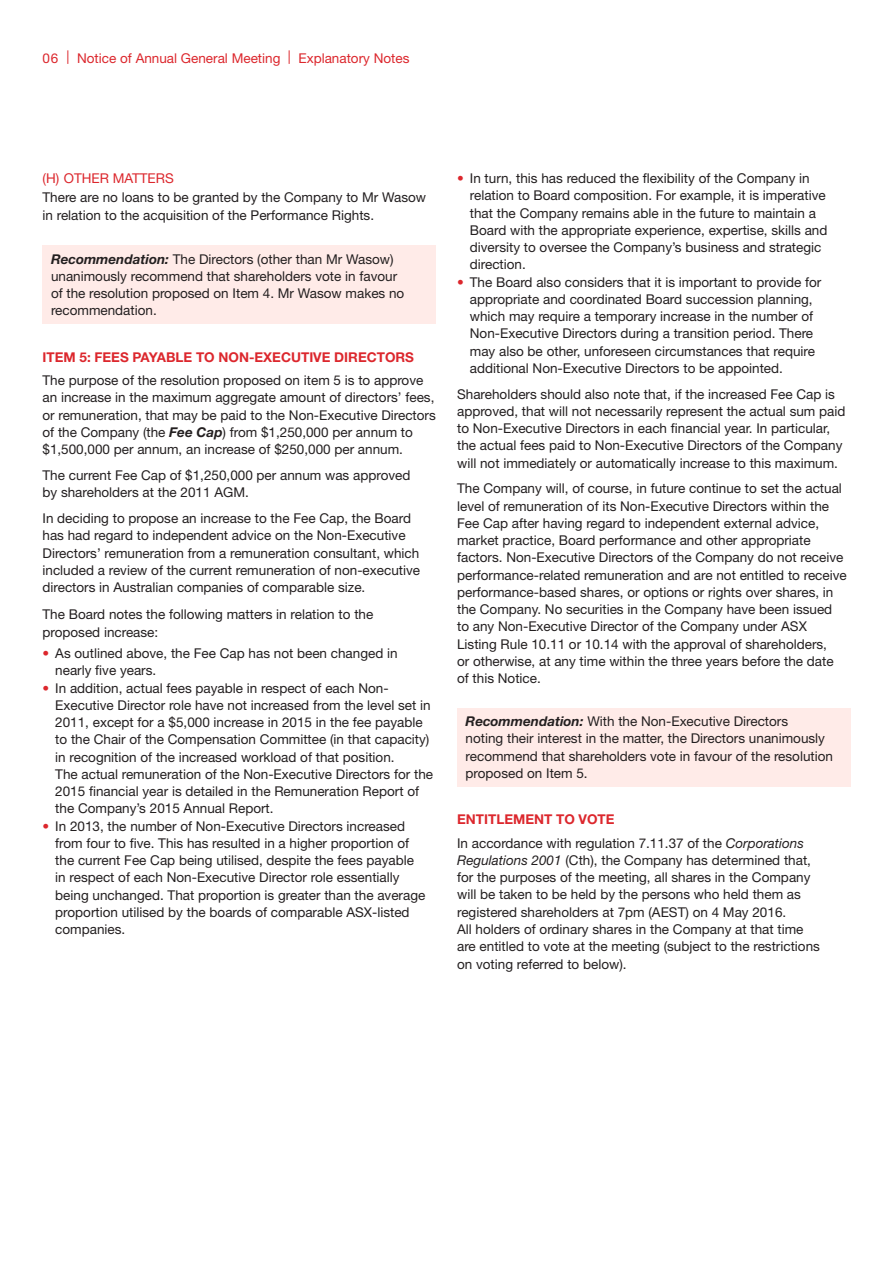
<style>
.page{position:relative;width:893px;height:1263px;background:#fff}
.page>*{position:absolute;margin:0;border:0;box-sizing:border-box;transform-origin:0 0}
.ALU_AR_Body_Copy{font:13.5px/17.2px "Helvetica Neue LT Std";color:#231f20}
.ALU_AR_Body_Copy_Bef{font:13.5px/18px "Helvetica Neue LT Std";color:#231f20}
.ALU_AR_Sub_Head_Lvl{font:13.5px "Helvetica Neue LT Std";color:#dc272d}
.ALU_AR_Sub_Head_Lvl-2{font:700 13.5px "Helvetica Neue LT Std";color:#dc272d}
.s1{font-weight:700;font-style:italic}
.s2{color:#dc272d}
.s3{font-style:italic}
</style>
<div class="page">
<div style="left:43px;top:245px;width:393px;height:79px;background:#ffebe8"></div>
<div style="left:457px;top:708px;width:393px;height:78px;background:#ffebe8"></div>
<p class="ALU_AR_Sub_Head_Lvl" style="left:43px;top:50px;width:368px">06 | Notice of Annual General Meeting | Explanatory Notes</p>
<p class="ALU_AR_Sub_Head_Lvl" style="left:43px;top:170px;width:133px">(H) OTHER MATTERS</p>
<p class="ALU_AR_Body_Copy" style="left:43px;top:189px;width:385px">There are no loans to be granted by the Company to Mr Wasow in relation to the acquisition of the Performance Rights.</p>
<p class="ALU_AR_Body_Copy" style="left:51px;top:250px;width:355px"><span class="s1">Recommendation:</span> The Directors (other than Mr Wasow) unanimously recommend that shareholders vote in favour of the resolution proposed on Item 4. Mr Wasow makes no recommendation.</p>
<p class="ALU_AR_Sub_Head_Lvl-2" style="left:43px;top:348px;width:373px">ITEM 5: FEES PAYABLE TO NON-EXECUTIVE DIRECTORS</p>
<p class="ALU_AR_Body_Copy" style="left:43px;top:372px;width:395px">The purpose of the resolution proposed on item 5 is to approve an increase in the maximum aggregate amount of directors’ fees, or remuneration, that may be paid to the Non-Executive Directors of the Company (the <span class="s1">Fee Cap</span>) from $1,250,000 per annum to $1,500,000 per annum, an increase of $250,000 per annum.</p>
<p class="ALU_AR_Body_Copy" style="left:43px;top:466px;width:369px">The current Fee Cap of $1,250,000 per annum was approved by shareholders at the 2011 AGM.</p>
<p class="ALU_AR_Body_Copy" style="left:43px;top:509px;width:379px">In deciding to propose an increase to the Fee Cap, the Board has had regard to independent advice on the Non-Executive Directors’ remuneration from a remuneration consultant, which included a review of the current remuneration of non-executive directors in Australian companies of comparable size.</p>
<p class="ALU_AR_Body_Copy_Bef" style="left:43px;top:604px;width:332px">The Board notes the following matters in relation to the proposed increase:</p>
<p class="ALU_AR_Body_Copy" style="left:55px;top:644px;width:344px;text-indent:-13px"><span class="s2">•</span> As outlined above, the Fee Cap has not been changed in nearly five years.</p>
<p class="ALU_AR_Body_Copy" style="left:55px;top:679px;width:379px;text-indent:-13px"><span class="s2">•</span> In addition, actual fees payable in respect of each Non-Executive Director role have not increased from the level set in 2011, except for a $5,000 increase in 2015 in the fee payable to the Chair of the Compensation Committee (in that capacity) in recognition of the increased workload of that position.<br>The actual remuneration of the Non-Executive Directors for the 2015 financial year is detailed in the Remuneration Report of the Company’s 2015 Annual Report.</p>
<p class="ALU_AR_Body_Copy" style="left:55px;top:817px;width:372px;text-indent:-13px"><span class="s2">•</span> In 2013, the number of Non-Executive Directors increased from four to five. This has resulted in a higher proportion of the current Fee Cap being utilised, despite the fees payable in respect of each Non-Executive Director role essentially being unchanged. That proportion is greater than the average proportion utilised by the boards of comparable ASX-listed companies.</p>
<p class="ALU_AR_Body_Copy" style="left:470px;top:169px;width:359px;text-indent:-13px"><span class="s2">•</span> In turn, this has reduced the flexibility of the Company in relation to Board composition. For example, it is imperative that the Company remains able in the future to maintain a Board with the appropriate experience, expertise, skills and diversity to oversee the Company’s business and strategic direction.</p>
<p class="ALU_AR_Body_Copy" style="left:470px;top:273px;width:353px;text-indent:-13px"><span class="s2">•</span> The Board also considers that it is important to provide for appropriate and coordinated Board succession planning, which may require a temporary increase in the number of Non-Executive Directors during a transition period. There may also be other, unforeseen circumstances that require additional Non-Executive Directors to be appointed.</p>
<p class="ALU_AR_Body_Copy" style="left:457px;top:385px;width:390px">Shareholders should also note that, if the increased Fee Cap is approved, that will not necessarily represent the actual sum paid to Non-Executive Directors in each financial year. In particular, the actual fees paid to Non-Executive Directors of the Company will not immediately or automatically increase to this maximum.</p>
<p class="ALU_AR_Body_Copy" style="left:457px;top:480px;width:391px">The Company will, of course, in future continue to set the actual level of remuneration of its Non-Executive Directors within the Fee Cap after having regard to independent external advice, market practice, Board performance and other appropriate factors. Non-Executive Directors of the Company do not receive performance‑related remuneration and are not entitled to receive performance‑based shares, or options or rights over shares, in the Company. No securities in the Company have been issued to any Non-Executive Director of the Company under ASX Listing Rule 10.11 or 10.14 with the approval of shareholders,<br>or otherwise, at any time within the three years before the date of this Notice.</p>
<p class="ALU_AR_Body_Copy" style="left:466px;top:712px;width:369px"><span class="s1">Recommendation:</span> With the Non-Executive Directors<br>noting their interest in the matter, the Directors unanimously recommend that shareholders vote in favour of the resolution proposed on Item 5.</p>
<p class="ALU_AR_Sub_Head_Lvl-2" style="left:457px;top:811px;width:159px">ENTITLEMENT TO VOTE</p>
<p class="ALU_AR_Body_Copy" style="left:457px;top:834px;width:364px">In accordance with regulation 7.11.37 of the <span class="s3">Corporations Regulations 2001</span> (Cth), the Company has determined that, for the purposes of the meeting, all shares in the Company will be taken to be held by the persons who held them as registered shareholders at 7pm (AEST) on 4 May 2016.<br>All holders of ordinary shares in the Company at that time are entitled to vote at the meeting (subject to the restrictions on voting referred to below).</p>
</div>
